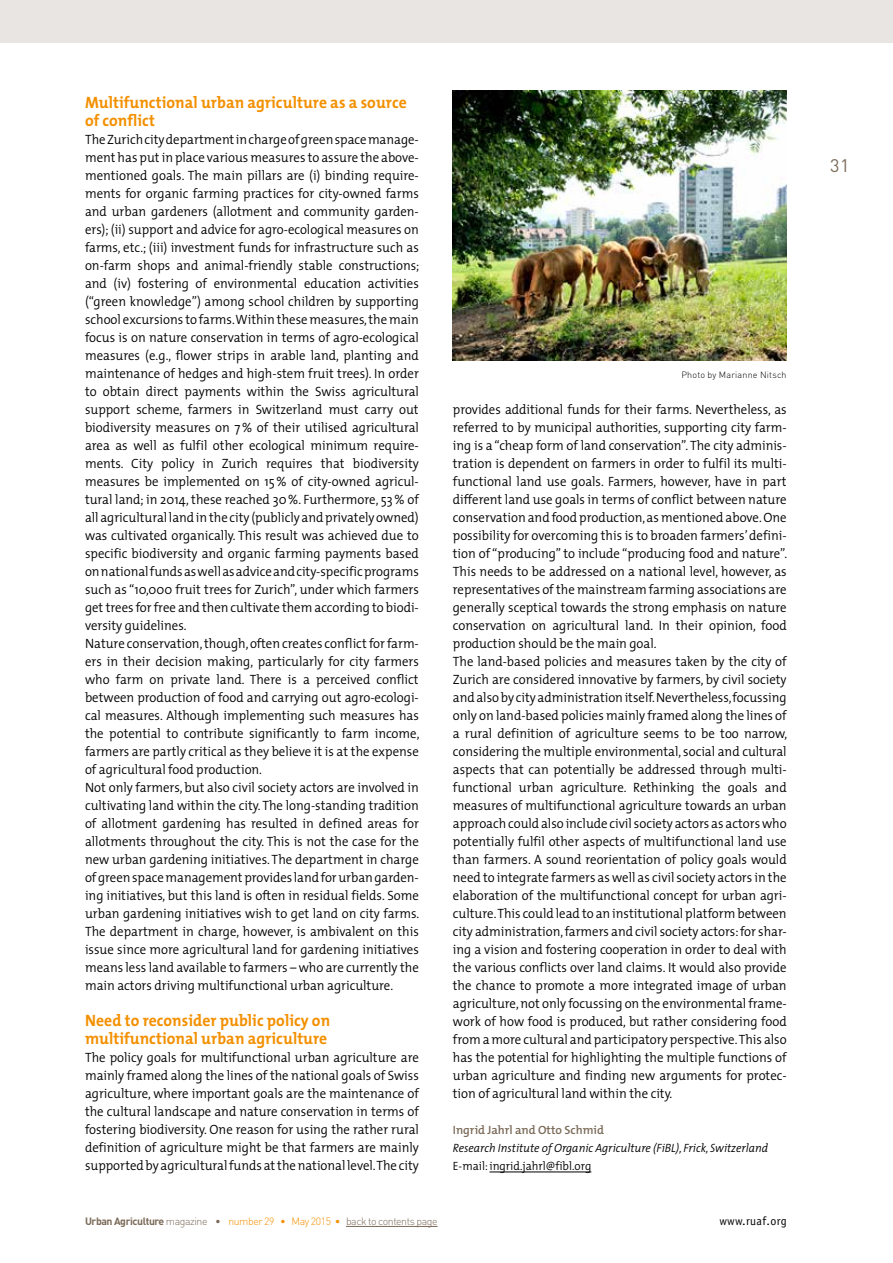
<style>
.page{position:relative;width:893px;height:1263px;background:#fff}
.page>*{position:absolute;margin:0;border:0;box-sizing:border-box;transform-origin:0 0}
.t1{font:18px "DIN";color:#7b6a58}
.t2{font:700 16.5px/18px "The Mix";letter-spacing:.005em;color:#f39000;scale:.95 1}
.t3{font:300 13.5px/18px "The Mix";color:#000;scale:.95 1}
.t4{font:italic 300 12px "The Mix";color:#000;scale:.95 1}
.t5{font:300 12px "The Mix";color:#000;scale:.95 1}
.t6{font:600 12px "The Mix";color:#7b6a58}
.t7{font:12px "Officina Sans";letter-spacing:.03em;color:#000}
.t8{font:300 10.5px "DIN";letter-spacing:-.04em;color:#7b6a58}
.t9{font:300 9px "DIN";letter-spacing:.02em;color:#000}
.s1{font-weight:700}
.s2{color:#f39000}
</style>
<div class="page">
<div style="left:0;top:0;width:893px;height:43px;background:#e9e5e2"></div>
<hr style="left:346px;top:1226px;width:92px;height:1px;background:#7b6a58">
<hr style="left:0;top:341px;width:1px;height:199px;background:#9d9d9c">
<hr style="left:490px;top:1172px;width:101px;height:1px;background:#000">
<img style="left:453px;top:90px;width:334px;height:270px">
<p class="t2" style="left:85px;top:93px;width:340px">Multifunctional urban agriculture as a source of conflict</p>
<p class="t3" style="left:85px;top:130px;width:353px">The Zurich city department in charge of green space manage&shy;ment has put in place various measures to assure the above&shy;mentioned goals. The main pillars are (i) binding require&shy;ments for organic farming practices for city-owned farms and urban gardeners (allotment and community garden&shy;ers); (ii) support and advice for agro-ecological measures on farms, etc.; (iii) investment funds for infrastructure such as on-farm shops and animal-friendly stable constructions; and (iv) fostering of environmental education activities (“green knowledge”) among school children by supporting school excursions to farms. Within these measures, the main focus is on nature conservation in terms of agro-ecological measures (e.g., flower strips in arable land, planting and maintenance of hedges and high-stem fruit trees). In order to obtain direct payments within the Swiss agricultural support scheme, farmers in Switzerland must carry out biodiversity measures on 7% of their utilised agricultural area as well as fulfil other ecological minimum require&shy;ments. City policy in Zurich requires that biodiversity measures be implemented on 15% of city-owned agricul&shy;tural land; in 2014, these reached 30%. Furthermore, 53% of all agricultural land in the city (publicly and privately owned) was cultivated organically. This result was achieved due to specific biodiversity and organic farming payments based on national funds as well as advice and city-specific programs such as “10,000 fruit trees for Zurich”, under which farmers get trees for free and then cultivate them according to biodi&shy;versity guidelines.<br>Nature conservation, though, often creates conflict for farm&shy;ers in their decision making, particularly for city farmers who farm on private land. There is a perceived conflict between production of food and carrying out agro-ecologi&shy;cal measures. Although implementing such measures has the potential to contribute significantly to farm income, farmers are partly critical as they believe it is at the expense of agricultural food production.<br>Not only farmers, but also civil society actors are involved in cultivating land within the city. The long-standing tradition of allotment gardening has resulted in defined areas for allotments throughout the city. This is not the case for the new urban gardening initiatives. The department in charge of green space management provides land for urban garden&shy;ing initiatives, but this land is often in residual fields. Some urban gardening initiatives wish to get land on city farms.<br>The department in charge, however, is ambivalent on this issue since more agricultural land for gardening initiatives means less land available to farmers – who are currently the main actors driving multifunctional urban agriculture.</p>
<p class="t2" style="left:85px;top:1011px;width:259px">Need to reconsider public policy on multifunctional urban agriculture</p>
<p class="t3" style="left:85px;top:1048px;width:353px;text-align:justify">The policy goals for multifunctional urban agriculture are mainly framed along the lines of the national goals of Swiss agriculture, where important goals are the maintenance of the cultural landscape and nature conservation in terms of fostering biodiversity. One reason for using the rather rural definition of agriculture might be that farmers are mainly supported by agricultural funds at the national level. The city</p>
<p class="t9" style="left:681px;top:369px;width:107px">Photo by Marianne Nitsch</p>
<p class="t3" style="left:453px;top:400px;width:353px">provides additional funds for their farms. Nevertheless, as referred to by municipal authorities, supporting city farm&shy;ing is a “cheap form of land conservation”. The city adminis&shy;tration is dependent on farmers in order to fulfil its multi&shy;functional land use goals. Farmers, however, have in part different land use goals in terms of conflict between nature conservation and food production, as mentioned above. One possibility for overcoming this is to broaden farmers’ defini&shy;tion of “producing” to include “producing food and nature”.<br>This needs to be addressed on a national level, however, as representatives of the mainstream farming associations are generally sceptical towards the strong emphasis on nature conservation on agricultural land. In their opinion, food production should be the main goal.<br>The land-based policies and measures taken by the city of Zurich are considered innovative by farmers, by civil society and also by city administration itself. Nevertheless, focussing only on land-based policies mainly framed along the lines of a rural definition of agriculture seems to be too narrow, considering the multiple environmental, social and cultural aspects that can potentially be addressed through multi&shy;functional urban agriculture. Rethinking the goals and measures of multifunctional agriculture towards an urban approach could also include civil society actors as actors who potentially fulfil other aspects of multifunctional land use than farmers. A sound reorientation of policy goals would need to integrate farmers as well as civil society actors in the elaboration of the multifunctional concept for urban agri&shy;culture. This could lead to an institutional platform between city administration, farmers and civil society actors: for shar&shy;ing a vision and fostering cooperation in order to deal with the various conflicts over land claims. It would also provide the chance to promote a more integrated image of urban agriculture, not only focussing on the environmental frame&shy;work of how food is produced, but rather considering food from a more cultural and participatory perspective. This also has the potential for highlighting the multiple functions of urban agriculture and finding new arguments for protec&shy;tion of agricultural land within the city.</p>
<p class="t6" style="left:453px;top:1120px;width:153px">Ingrid Jahrl and Otto Schmid</p>
<p class="t4" style="left:453px;top:1138px;width:333px">Research Institute of Organic Agriculture (FiBL), Frick, Switzerland</p>
<p class="t5" style="left:453px;top:1156px;width:147px">E-mail: ingrid.jahrl@fibl.org</p>
<p class="t8" style="left:85px;top:1215px;width:354px"><span class="s1">Urban Agriculture</span> magazine • <span class="s2">number 29 • May 2015 •</span> back to contents page</p>
<p class="t7" style="left:719px;top:1214px;width:69px">www.ruaf.org</p>
<h1 class="t1" style="left:830px;top:155px;width:21px">31</h1>
</div>
